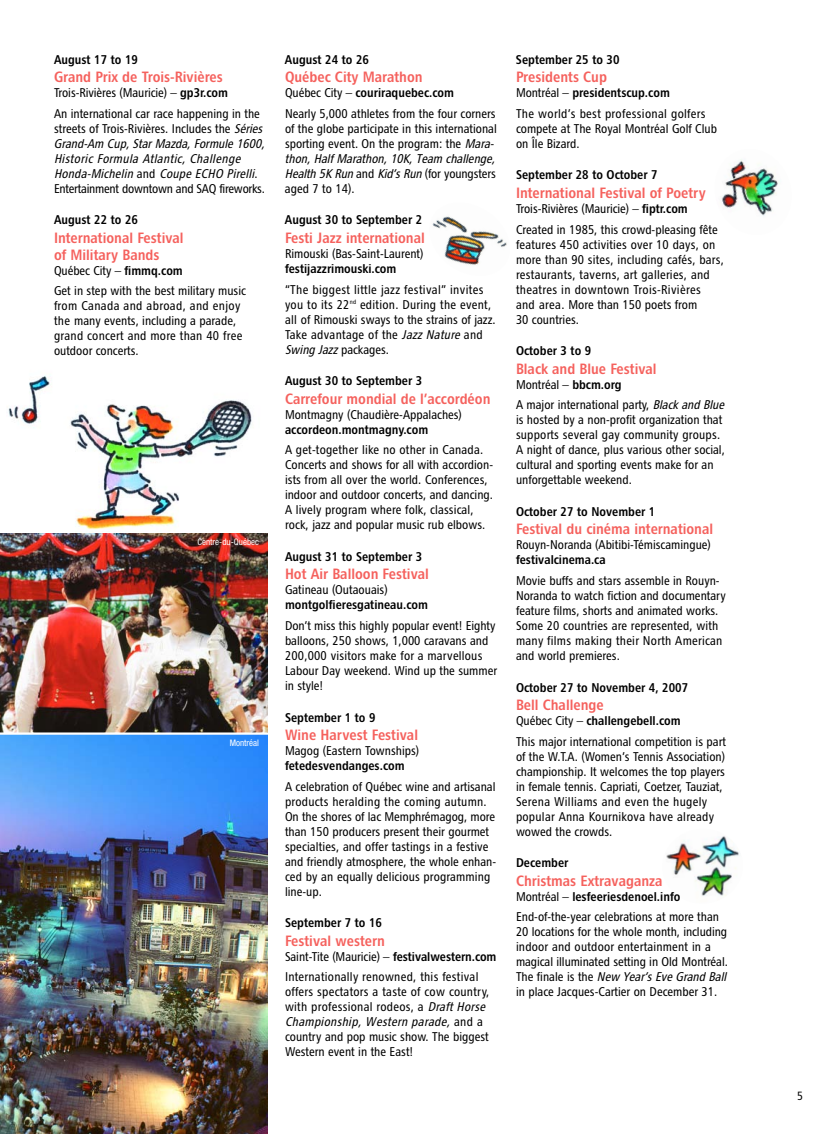
<style>
.page{position:relative;width:837px;height:1134px;background:#fff}
.page>*{position:absolute;margin:0;border:0;box-sizing:border-box;transform-origin:0 0}
.t1{font:15px/16.5px "Chaloult Cond Demi Gras";color:#f5615d}
.t2{font:12.75px/15px "Chaloult Cond";color:#000}
.t3{font:12.75px/15px "Chaloult Cond";letter-spacing:.02em;color:#000}
.t4{font:12.75px "Chaloult Cond Demi Gras";color:#000}
.t5{font:italic 12.75px/15px "Chaloult Cond";color:#000}
.t6{font:12px "Chaloult Cond";color:#000}
.t7{font:condensed 9px "Helvetica Neue";color:#fff}
.s1{font-family:"Chaloult Cond Demi Gras"}
.s2{font-style:normal}
.s3{font-family:"Chaloult Cond"}
.s4{font-style:italic}
</style>
<div class="page">
<img style="left:8px;top:375px;width:244px;height:156px">
<img style="left:432px;top:216px;width:75px;height:49px">
<img style="left:666px;top:836px;width:73px;height:60px">
<img style="left:721px;top:160px;width:58px;height:56px">
<img style="left:0;top:735px;width:268px;height:399px">
<img style="left:0;top:534px;width:268px;height:198px">
<p class="t4" style="left:54px;top:55px;width:86px">August 17 to 19</p>
<p class="t1" style="left:54px;top:70px;width:170px">Grand Prix de Trois-Rivières</p>
<p class="t2" style="left:54px;top:84px;width:208px;line-height:20.4px">Trois-Rivières (Mauricie) – <span class="s1">gp3r.com<br></span>An international car race happening in the</p>
<p class="t5" style="left:54px;top:122px;width:215px"><span class="s2">streets of Trois-Rivières. Includes the</span> Séries Grand-Am Cup, Star Mazda, Formule 1600, Historic Formula Atlantic, Challenge Honda-Michelin <span class="s2">a n d</span> Coupe ECHO Pirelli<span class="s2">.<br>Entertainment downtown and SAQ fireworks.</span></p>
<p class="t4" style="left:54px;top:216px;width:86px">August 22 to 26</p>
<p class="t1" style="left:54px;top:231px;width:131px">International Festival of Military Bands</p>
<p class="t2" style="left:54px;top:261px;width:194px;line-height:20.4px">Québec City – <span class="s1">fimmq.com<br></span>Get in step with the best military music</p>
<p class="t3" style="left:54px;top:300px;width:190px">from Canada and abroad, and enjoy the many events, including a parade, grand concert and more than 40 free outdoor concerts.</p>
<p class="t7" style="left:197px;top:539px;width:63px">Centre-du-Québec</p>
<p class="t7" style="left:230px;top:739px;width:31px">Montréal</p>
<p class="t4" style="left:285px;top:55px;width:86px">August 24 to 26</p>
<p class="t1" style="left:285px;top:70px;width:139px">Québec City Marathon</p>
<p class="t4" style="left:285px;top:89px;width:171px"><span class="s3">Québec City –</span> couriraquebec.com</p>
<p class="t2" style="left:285px;top:107px;width:214px">Nearly 5,000 athletes from the four corners of the globe participate in this international sporting event. On the program: the <span class="s4">Mara&shy;thon, Half Marathon, 10K, Team challenge, Health 5K Run</span>and <span class="s4">Kid’sRun</span>(for youngsters aged 7 to 14).</p>
<p class="t4" style="left:285px;top:216px;width:139px">August 30 to September 2</p>
<p class="t1" style="left:285px;top:231px;width:141px">Festi Jazz international</p>
<p class="t2" style="left:285px;top:248px;width:140px">Rimouski (Bas-Saint-Laurent)</p>
<p class="t4" style="left:285px;top:264px;width:113px">festijazzrimouski.com</p>
<p class="t3" style="left:285px;top:283px;width:212px">“The biggest little jazz festival” invites you to its 22<sup>nd</sup> edition. During the event, all of Rimouski sways to the strains of jazz.<br>Take advantage of the <span class="s4">Jazz Nature</span>and <span class="s4">Swing Jazz</span>packages.</p>
<p class="t4" style="left:285px;top:376px;width:139px">August 30 to September 3</p>
<p class="t1" style="left:285px;top:392px;width:207px">Carrefour mondial de l’accordéon</p>
<p class="t2" style="left:285px;top:408px;width:178px">Montmagny (Chaudière-Appalaches)</p>
<p class="t4" style="left:285px;top:425px;width:145px">accordeon.montmagny.com</p>
<p class="t2" style="left:285px;top:444px;width:210px">A get-together like no other in Canada.<br>Concerts and shows for all with accordion&shy;ists from all over the world. Conferences, indoor and outdoor concerts, and dancing.<br>A lively program where folk, classical, rock, jazz and popular music rub elbows.</p>
<p class="t4" style="left:285px;top:552px;width:139px">August 31 to September 3</p>
<p class="t1" style="left:285px;top:567px;width:145px">Hot Air Balloon Festival</p>
<p class="t2" style="left:285px;top:584px;width:104px">Gatineau (Outaouais)</p>
<p class="t4" style="left:285px;top:601px;width:145px">montgolfieresgatineau.com</p>
<p class="t2" style="left:285px;top:619px;width:214px">Don’t miss this highly popular event! Eighty balloons, 250 shows, 1,000 caravans and 200,000 visitors make for a marvellous Labour Day weekend. Wind up the summer in style!</p>
<p class="t4" style="left:285px;top:713px;width:92px">September 1 to 9</p>
<p class="t1" style="left:285px;top:728px;width:135px">Wine Harvest Festival</p>
<p class="t2" style="left:285px;top:745px;width:136px">Magog (Eastern Townships)</p>
<p class="t4" style="left:285px;top:761px;width:121px">fetedesvendanges.com</p>
<p class="t2" style="left:285px;top:780px;width:213px">A celebration of Québec wine and artisanal products heralding the coming autumn.<br>On the shores of lac Memphrémagog, more than 150 producers present their gourmet specialties, and offer tastings in a festive and friendly atmosphere, the whole enhan&shy;ced by an equally delicious programming line-up.</p>
<p class="t4" style="left:285px;top:918px;width:99px">September 7 to 16</p>
<p class="t1" style="left:285px;top:934px;width:101px">Festival western</p>
<p class="t3" style="left:285px;top:948px;width:213px;line-height:20.4px">Saint-Tite (Mauricie) – <span class="s1">festivalwestern.com<br></span>Internationally renowned, this festival</p>
<p class="t3" style="left:285px;top:986px;width:206px">offers spectators a taste of cow country, with professional rodeos, a <span class="s4">Draft Horse Championship, Western parade,</span> a n d a country and pop music show. The biggest Western event in the East!</p>
<p class="t4" style="left:516px;top:55px;width:105px">September 25 to 30</p>
<p class="t1" style="left:516px;top:70px;width:93px">Presidents Cup</p>
<p class="t4" style="left:516px;top:89px;width:155px"><span class="s3">Montréal –</span> presidentscup.com</p>
<p class="t2" style="left:516px;top:107px;width:203px">The world’s best professional golfers compete at The Royal Montréal Golf Club on Île Bizard.</p>
<p class="t4" style="left:516px;top:171px;width:143px">September 28 to October 7</p>
<p class="t1" style="left:516px;top:186px;width:191px">International Festival of Poetry</p>
<p class="t2" style="left:516px;top:200px;width:203px;line-height:20.4px">Trois-Rivières (Mauricie) – <span class="s1">fiptr.com<br></span>Created in 1985, this crowd-pleasing fête</p>
<p class="t2" style="left:516px;top:238px;width:209px">features 450 activities over 10 days, on more than 90 sites, including cafés, bars, restaurants, taverns, art galleries, and theatres in downtown Trois-Rivières<br>and area. More than 150 poets from<br>30 countries.</p>
<p class="t4" style="left:516px;top:346px;width:77px">October 3 to 9</p>
<p class="t1" style="left:516px;top:362px;width:142px">Black and Blue Festival</p>
<p class="t2" style="left:516px;top:376px;width:212px;line-height:20.4px">Montréal – <span class="s1">bbcm.org<br></span>A major international party, <span class="s4">Black and Blue</span></p>
<p class="t2" style="left:516px;top:414px;width:210px">is hosted by a non-profit organization that supports several gay community groups.<br>A night of dance, plus various other social, cultural and sporting events make for an unforgettable weekend.</p>
<p class="t4" style="left:516px;top:507px;width:141px">October 27 to November 1</p>
<p class="t1" style="left:516px;top:522px;width:199px">Festival du cinéma international</p>
<p class="t2" style="left:516px;top:539px;width:196px">Rouyn-Noranda (Abitibi-Témiscamingue)</p>
<p class="t4" style="left:516px;top:556px;width:91px">festivalcinema.ca</p>
<p class="t2" style="left:516px;top:574px;width:211px">Movie buffs and stars assemble in Rouyn-Noranda to watch fiction and documentary feature films, shorts and animated works.<br>Some 20 countries are represented, with many films making their North American and world premieres.</p>
<p class="t4" style="left:516px;top:683px;width:174px">October 27 to November 4, 2007</p>
<p class="t1" style="left:516px;top:698px;width:89px">Bell Challenge</p>
<p class="t4" style="left:516px;top:716px;width:166px"><span class="s3">Québec City –</span> challengebell.com</p>
<p class="t2" style="left:516px;top:735px;width:212px">This major international competition is part of the W.T.A. (Women’s Tennis Association) championship. It welcomes the top players in female tennis. Capriati, Coetzer, Tauziat, Serena Williams and even the hugely popular Anna Kournikova have already wowed the crowds.</p>
<p class="t4" style="left:516px;top:858px;width:54px">December</p>
<p class="t1" style="left:516px;top:874px;width:148px">Christmas Extravaganza</p>
<p class="t4" style="left:516px;top:892px;width:166px"><span class="s3">Montréal –</span> lesfeeriesdenoel.info</p>
<p class="t2" style="left:516px;top:911px;width:214px">End-of-the-year celebrations at more than 20 locations for the whole month, including indoor and outdoor entertainment in a magical illuminated setting in Old Montréal.<br>T h e f i n a l e i s t h e <span class="s4">New Year’s Eve Grand Ball </span>in place Jacques-Cartier on December 31.</p>
<p class="t6" style="left:797px;top:1091px;width:7px">5</p>
</div>
